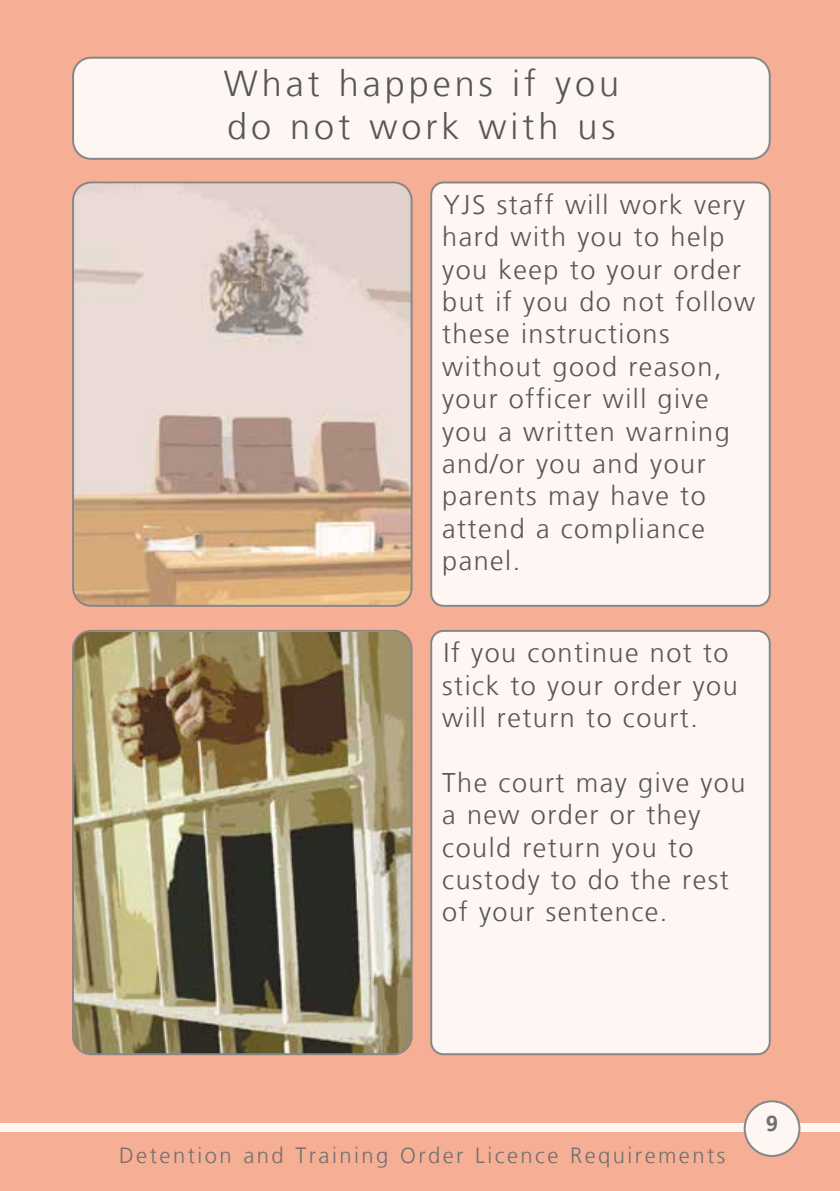
<style>
.page{position:relative;width:840px;height:1191px;background:#fff}
.page>*{position:absolute;margin:0;border:0;box-sizing:border-box;transform-origin:0 0}
.t1{font:300 36px/43.2px "Frutiger LT";letter-spacing:.11em;color:#575756}
.t2{font:300 27px/32.4px "Frutiger LT";letter-spacing:.055em;color:#575756}
.t3{font:300 22px "Frutiger LT";letter-spacing:.11em;color:#706f6f}
.t4{font:700 22px "Frutiger LT";color:#706f6f}
</style>
<div class="page">
<div style="left:0;top:0;width:839px;height:1191px;background:#f6af95"></div>
<div style="left:0;top:1123px;width:839px;height:9px;background:#fef6f2"></div>
<svg style="left:743px;top:1100px;width:57px;height:57px"></svg>
<div style="left:72px;top:57px;width:698px;height:103px;background:#fef6f2"></div>
<svg style="left:72px;top:181px;width:340px;height:426px;background:#d7c1b2"></svg>
<div style="left:430px;top:181px;width:340px;height:426px;background:#fef6f2"></div>
<div style="left:430px;top:630px;width:340px;height:425px;background:#fef6f2"></div>
<img style="left:72px;top:630px;width:340px;height:425px">
<h1 class="t1" style="left:223px;top:62px;width:397px">What happens if you do not work with us</h1>
<p class="t2" style="left:442px;top:189px;width:314px">YJS staff will work very hard with you to help you keep to your order but if you do not follow these instructions without good reason, your officer will give you a written warning and/or you and your parents may have to attend a compliance panel.</p>
<p class="t2" style="left:442px;top:637px;width:297px">If you continue not to stick to your order you will return to court.</p>
<p class="t2" style="left:442px;top:766px;width:304px">The court may give you a new order or they could return you to custody to do the rest of your sentence.</p>
<p class="t3" style="left:119px;top:1143px;width:607px">Detention and Training Order Licence Requirements</p>
<p class="t4" style="left:765px;top:1110px;width:14px">9</p>
</div>
